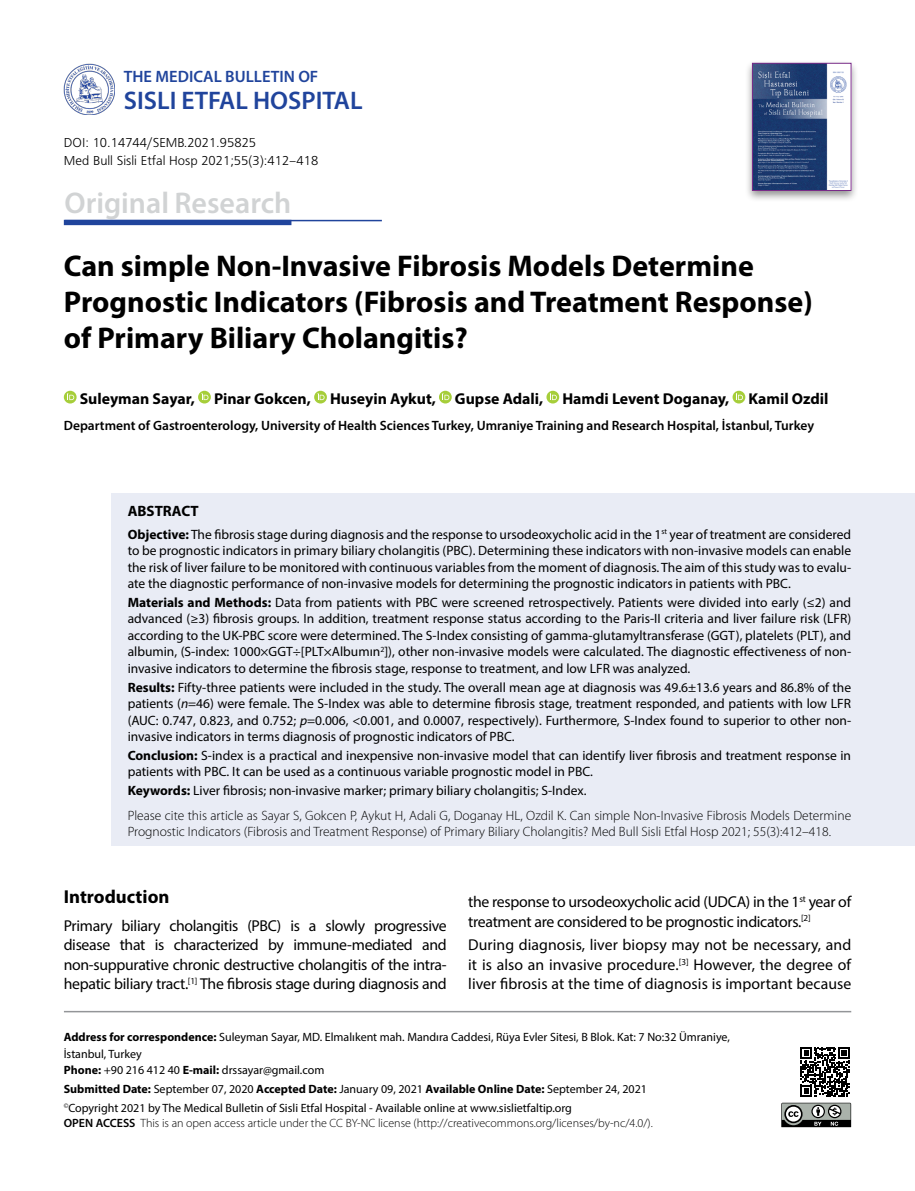
<style>
.page{position:relative;width:915px;height:1191px;background:#fff}
.page>*{position:absolute;margin:0;border:0;box-sizing:border-box;transform-origin:0 0}
.t1{font:700 30px/36px "Myriad Pro";color:#000}
.t2{font:600 30px "Myriad Pro";color:#d1d3d4}
.t3{font:600 25.5px "Myriad Pro";color:#20449c}
.t4{font:700 18.75px "Myriad Pro";color:#000}
.t5{font:600 16.5px "Myriad Pro";color:#20449c}
.t6{font:15.75px/19.5px "Myriad Pro";letter-spacing:-.02em;color:#000;text-align:justify}
.t7{font:700 15.75px "Myriad Pro";color:#000}
.t8{font:700 15px "Myriad Pro";color:#000}
.t9{font:13.5px/16.5px "Myriad Pro";color:#000;text-align:justify}
.t10{font:300 13.5px/25px "Myriad Pro";color:#000}
.t11{font:600 13.5px "Myriad Pro";color:#000}
.t12{font:13.5px/18px "Frugal Normal Tr";color:#000}
.t13{font:12px/16.5px "Myriad Pro";color:#000}
.t14{font:300 12px "Myriad Pro";color:#000}
.s1{font-weight:700}
.s2{font-style:italic}
.s3{font-weight:400}
.s4{font-weight:600}
</style>
<div class="page">
<div style="left:112px;top:493px;width:802px;height:352px;background:#e9ecf5"></div>
<svg style="left:64px;top:391px;width:13px;height:12px"></svg>
<svg style="left:67px;top:393px;width:7px;height:7px"></svg>
<svg style="left:198px;top:391px;width:13px;height:12px"></svg>
<svg style="left:201px;top:393px;width:7px;height:7px"></svg>
<svg style="left:314px;top:391px;width:13px;height:12px"></svg>
<svg style="left:317px;top:393px;width:7px;height:7px"></svg>
<div style="left:439px;top:391px;width:12px;height:12px;background:#a6ce3a;border-radius:50%"></div>
<svg style="left:442px;top:393px;width:7px;height:7px"></svg>
<svg style="left:546px;top:391px;width:13px;height:12px"></svg>
<svg style="left:549px;top:393px;width:7px;height:7px"></svg>
<svg style="left:732px;top:391px;width:13px;height:12px"></svg>
<svg style="left:735px;top:393px;width:7px;height:7px"></svg>
<hr style="left:64px;top:1011px;width:786px;height:1px;background:#939598">
<img style="left:64px;top:64px;width:51px;height:51px">
<div style="left:744px;top:59px;width:114px;height:143px;background:#000;opacity:.43"></div>
<img style="left:754px;top:65px;width:94px;height:124px">
<div style="left:752px;top:63px;width:98px;height:128px;border:1px solid #792b88"></div>
<svg style="left:781px;top:1047px;width:71px;height:81px"></svg>
<hr style="left:65px;top:220px;width:317px;height:1px;background:#20449c">
<div style="left:64px;top:220px;width:227px;height:5px;background:#20449c"></div>
<p class="t5" style="left:124px;top:66px;width:196px">THE MEDICAL BULLETIN OF</p>
<h2 class="t3" style="left:124px;top:84px;width:240px">SISLI ETFAL HOSPITAL</h2>
<p class="t12" style="left:64px;top:133px;width:256px">DOI: 10.14744/SEMB.2021.95825<br>Med Bull Sisli Etfal Hosp 2021;55(3):412–418</p>
<h1 class="t2" style="left:65px;top:184px;width:228px">Original Research</h1>
<h1 class="t1" style="left:64px;top:247px;width:750px">Can simple Non-Invasive Fibrosis Models Determine<br>Prognostic Indicators (Fibrosis and Treatment Response) of Primary Biliary Cholangitis?</h1>
<p class="t7" style="left:80px;top:388px;width:750px">Suleyman Sayar, Pinar Gokcen, Huseyin Aykut, Gupse Adali, Hamdi Levent Doganay, Kamil Ozdil</p>
<p class="t11" style="left:64px;top:417px;width:751px">Department of Gastroenterology, University of Health Sciences Turkey, Umraniye Training and Research Hospital, İstanbul, Turkey</p>
<p class="t8" style="left:128px;top:501px;width:73px">ABSTRACT</p>
<p class="t9" style="left:128px;top:526px;width:724px"><span class="s1">Objective:</span> The fibrosis stage during diagnosis and the response to ursodeoxycholic acid in the 1<sup>st</sup> year of treatment are considered to be prognostic indicators in primary biliary cholangitis (PBC). Determining these indicators with non-invasive models can enable the risk of liver failure to be monitored with continuous variables from the moment of diagnosis. The aim of this study was to evalu&shy;ate the diagnostic performance of non-invasive models for determining the prognostic indicators in patients with PBC.</p>
<p class="t9" style="left:128px;top:594px;width:724px"><span class="s1">Materials and Methods:</span> Data from patients with PBC were screened retrospectively. Patients were divided into early (≤2) and advanced (≥3) fibrosis groups. In addition, treatment response status according to the Paris-II criteria and liver failure risk (LFR) according to the UK-PBC score were determined. The S-Index consisting of gamma-glutamyltransferase (GGT), platelets (PLT), and albumin, (S-index: 1000×GGT÷[PLT×Albumın<sup>2</sup>]), other non-invasive models were calculated. The diagnostic effectiveness of non&shy;invasive indicators to determine the fibrosis stage, response to treatment, and low LFR was analyzed.</p>
<p class="t9" style="left:128px;top:678px;width:724px"><span class="s1">Results:</span> Fifty-three patients were included in the study. The overall mean age at diagnosis was 49.6±13.6 years and 86.8% of the patients (<span class="s2">n</span>=46) were female. The S-Index was able to determine fibrosis stage, treatment responded, and patients with low LFR (AUC: 0.747, 0.823, and 0.752; <span class="s2">p</span>=0.006, &lt;0.001, and 0.0007, respectively). Furthermore, S-Index found to superior to other non&shy;invasive indicators in terms diagnosis of prognostic indicators of PBC.</p>
<p class="t9" style="left:128px;top:746px;width:724px"><span class="s1">Conclusion:</span> S-index is a practical and inexpensive non-invasive model that can identify liver fibrosis and treatment response in patients with PBC. It can be used as a continuous variable prognostic model in PBC.</p>
<p class="t10" style="left:128px;top:778px;width:724px"><span class="s1">Keywords:</span> <span class="s3">Liver fibrosis; non-invasive marker; primary biliary cholangitis; S-Index.<br></span>Please cite this article as Sayar S, Gokcen P, Aykut H, Adali G, Doganay HL, Ozdil K. Can simple Non-Invasive Fibrosis Models Determine</p>
<p class="t10" style="left:128px;top:819px;width:704px">Prognostic Indicators (Fibrosis and Treatment Response) of Primary Biliary Cholangitis? Med Bull Sisli Etfal Hosp 2021; 55(3):412–418.</p>
<h3 class="t4" style="left:64px;top:884px;width:107px">Introduction</h3>
<p class="t6" style="left:64px;top:915px;width:384px">Primary biliary cholangitis (PBC) is a slowly progressive disease that is characterized by immune-mediated and non-suppurative chronic destructive cholangitis of the intra&shy;hepatic biliary tract.<sup>[1]</sup> The fibrosis stage during diagnosis and</p>
<p class="t6" style="left:468px;top:891px;width:384px">the response to ursodeoxycholic acid (UDCA) in the 1<sup>st</sup> year of treatment are considered to be prognostic indicators.<sup>[2]</sup></p>
<p class="t6" style="left:468px;top:935px;width:384px">During diagnosis, liver biopsy may not be necessary, and it is also an invasive procedure.<sup>[3]</sup> However, the degree of liver fibrosis at the time of diagnosis is important because</p>
<p class="t13" style="left:64px;top:1028px;width:667px"><span class="s1">Address for correspondence:</span> Suleyman Sayar, MD. Elmalıkent mah. Mandıra Caddesi, Rüya Evler Sitesi, B Blok. Kat: 7 No:32 Ümraniye,<br>İstanbul, Turkey<br><span class="s1">Phone:</span> +90 216 412 40 <span class="s1">E-mail:</span> drssayar@gmail.com</p>
<p class="t13" style="left:64px;top:1079px;width:584px;line-height:18.6px"><span class="s1">Submitted Date:</span> September 07, 2020 <span class="s1">Accepted Date:</span> January 09, 2021 <span class="s1">Available Online Date:</span> September 24, 2021 <sup>©</sup>Copyright 2021 by The Medical Bulletin of Sisli Etfal Hospital - Available online at www.sislietfaltip.org</p>
<p class="t14" style="left:64px;top:1116px;width:590px"><span class="s4">OPEN ACCESS</span> This is an open access article under the CC BY-NC license (http://creativecommons.org/licenses/by-nc/4.0/).</p>
</div>
